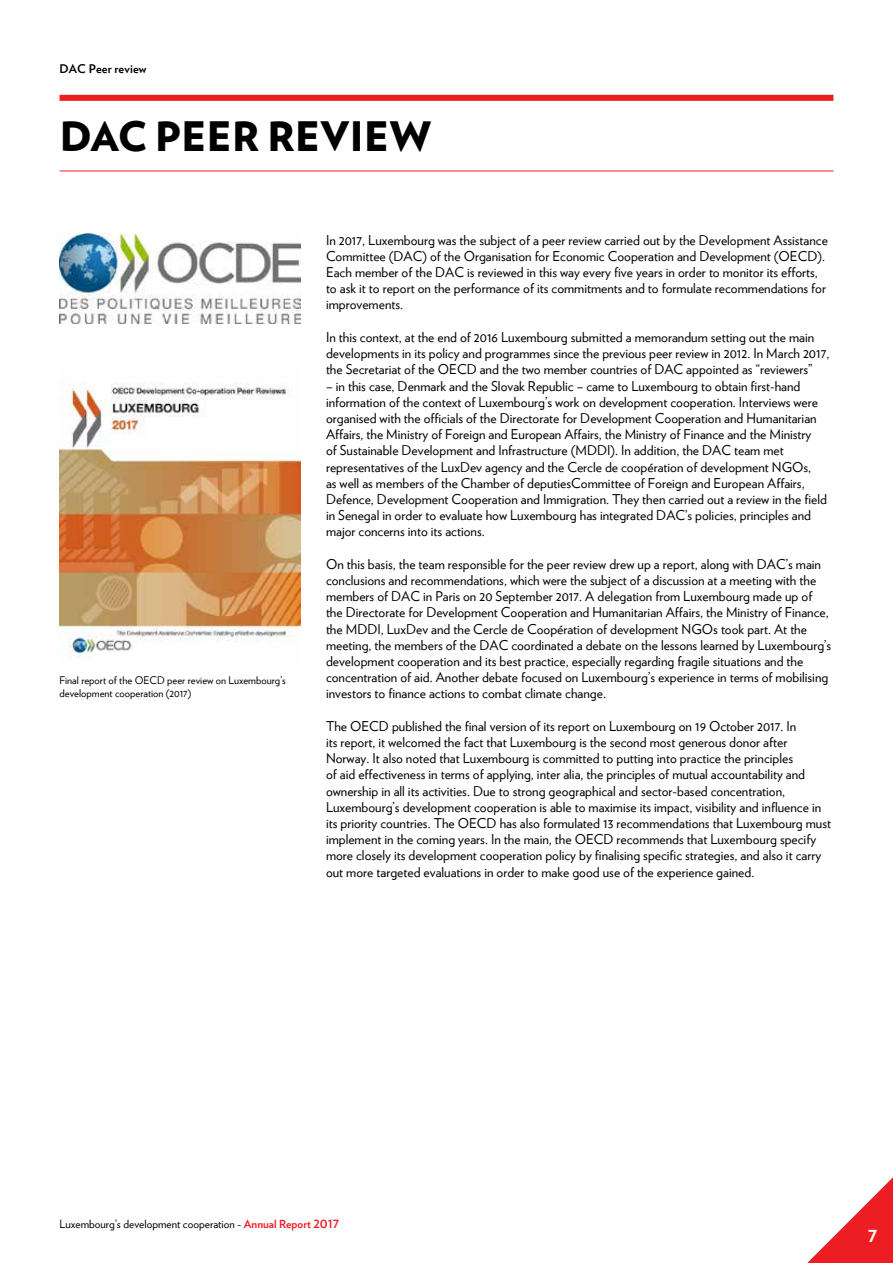
<style>
.page{position:relative;width:893px;height:1263px;background:#fff}
.page>*{position:absolute;margin:0;border:0;box-sizing:border-box;transform-origin:0 0}
.t1{font:900 40.5px "Verlag";letter-spacing:.01em;color:#000}
.t2{font:700 21px "Verlag";color:#fff}
.t3{font:13.5px/16.2px "Verlag";color:#000}
.t4{font:700 12px "Verlag";letter-spacing:.01em;color:#000}
.t5{font:11.25px "Verlag";color:#000}
.t6{font:10.5px/13.5px "Verlag";color:#000}
.s1{font-weight:700;color:#ed1d24}
</style>
<div class="page">
<div style="left:60px;top:95px;width:773px;height:6px;background:#ed1d24"></div>
<svg style="left:807px;top:1177px;width:86px;height:86px"></svg>
<hr style="left:60px;top:171px;width:773px;height:1px;background:#ed1d24">
<img style="left:60px;top:383px;width:240px;height:276px">
<img style="left:60px;top:234px;width:240px;height:90px">
<p class="t4" style="left:60px;top:60px;width:88px">DAC Peer review</p>
<h1 class="t1" style="left:60px;top:103px;width:373px">DAC PEER REVIEW</h1>
<p class="t6" style="left:60px;top:673px;width:228px">Final report of the OECD peer review on Luxembourg’s development cooperation (2017)</p>
<p class="t3" style="left:326px;top:231px;width:503px">In 2017, Luxembourg was the subject of a peer review carried out by the Development Assistance Committee (DAC) of the Organisation for Economic Cooperation and Development (OECD).<br>Each member of the DAC is reviewed in this way every five years in order to monitor its efforts, to ask it to report on the performance of its commitments and to formulate recommendations for improvements.</p>
<p class="t3" style="left:326px;top:328px;width:505px">In this context, at the end of 2016 Luxembourg submitted a memorandum setting out the main developments in its policy and programmes since the previous peer review in 2012. In March 2017, the Secretariat of the OECD and the two member countries of DAC appointed as “reviewers”</p>
<p class="t3" style="left:326px;top:377px;width:502px">– in this case, Denmark and the Slovak Republic – came to Luxembourg to obtain first-hand information of the context of Luxembourg’s work on development cooperation. Interviews were organised with the officials of the Directorate for Development Cooperation and Humanitarian Affairs, the Ministry of Foreign and European Affairs, the Ministry of Finance and the Ministry<br>of Sustainable Development and Infrastructure (MDDI). In addition, the DAC team met representatives of the LuxDev agency and the Cercle de coopération of development NGOs,<br>as well as members of the Chamber of deputiesCommittee of Foreign and European Affairs, Defence, Development Cooperation and Immigration. They then carried out a review in the field in Senegal in order to evaluate how Luxembourg has integrated DAC’s policies, principles and major concerns into its actions.</p>
<p class="t3" style="left:326px;top:555px;width:507px">On this basis, the team responsible for the peer review drew up a report, along with DAC’s main conclusions and recommendations, which were the subject of a discussion at a meeting with the members of DAC in Paris on 20 September 2017. A delegation from Luxembourg made up of the Directorate for Development Cooperation and Humanitarian Affairs, the Ministry of Finance, the MDDI, LuxDev and the Cercle de Coopération of development NGOs took part. At the meeting, the members of the DAC coordinated a debate on the lessons learned by Luxembourg’s development cooperation and its best practice, especially regarding fragile situations and the concentration of aid. Another debate focused on Luxembourg’s experience in terms of mobilising investors to finance actions to combat climate change.</p>
<p class="t3" style="left:326px;top:717px;width:507px">The OECD published the final version of its report on Luxembourg on 19 October 2017. In<br>its report, it welcomed the fact that Luxembourg is the second most generous donor after Norway. It also noted that Luxembourg is committed to putting into practice the principles<br>of aid effectiveness in terms of applying, inter alia, the principles of mutual accountability and ownership in all its activities. Due to strong geographical and sector-based concentration, Luxembourg’s development cooperation is able to maximise its impact, visibility and influence in its priority countries. The OECD has also formulated 13 recommendations that Luxembourg must implement in the coming years. In the main, the OECD recommends that Luxembourg specify more closely its development cooperation policy by finalising specific strategies, and also it carry out more targeted evaluations in order to make good use of the experience gained.</p>
<p class="t5" style="left:60px;top:1215px;width:253px">Luxembourg’s development cooperation - <span class="s1">Annual Report</span></p>
<h2 class="t2" style="left:868px;top:1217px;width:11px">7</h2>
</div>
